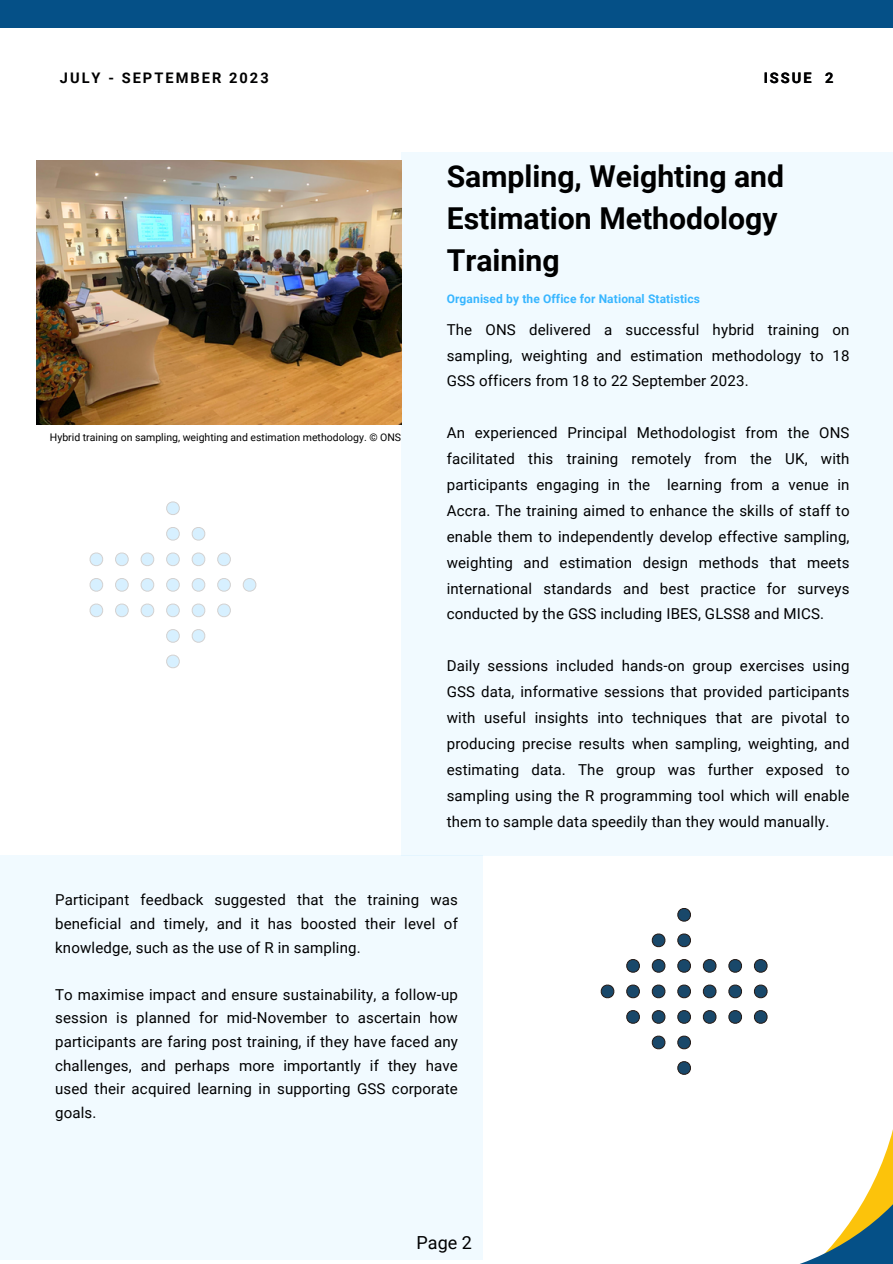
<style>
.page{position:relative;width:893px;height:1264px;background:#fff}
.page>*{position:absolute;margin:0;border:0;box-sizing:border-box;transform-origin:0 0}
.t1{font:700 30.15px/41.7px "Roboto";color:#000}
.t2{font:18px "Roboto";color:#000}
.t3{font:15px/25.8px "Roboto";letter-spacing:.01em;color:#000;text-align:justify}
.t4{font:700 14.55px "Roboto";letter-spacing:.14em;color:#000001}
.t5{font:700 12px "Roboto";letter-spacing:.01em;color:#38b6ff}
.t6{font:10.5px "Roboto";color:#000}
</style>
<div class="page">
<div style="left:0;top:855px;width:483px;height:404px;background:#f1faff"></div>
<div style="left:401px;top:153px;width:491px;height:702px;background:#f1faff"></div>
<svg style="left:166px;top:501px;width:14px;height:14px"></svg>
<svg style="left:166px;top:527px;width:14px;height:14px"></svg>
<svg style="left:191px;top:527px;width:14px;height:14px"></svg>
<svg style="left:90px;top:552px;width:13px;height:14px"></svg>
<svg style="left:115px;top:552px;width:14px;height:14px"></svg>
<svg style="left:140px;top:552px;width:14px;height:14px"></svg>
<svg style="left:166px;top:552px;width:14px;height:14px"></svg>
<svg style="left:191px;top:552px;width:14px;height:14px"></svg>
<svg style="left:217px;top:552px;width:14px;height:14px"></svg>
<svg style="left:90px;top:578px;width:13px;height:14px"></svg>
<svg style="left:115px;top:578px;width:14px;height:14px"></svg>
<svg style="left:140px;top:578px;width:14px;height:14px"></svg>
<svg style="left:166px;top:578px;width:14px;height:14px"></svg>
<svg style="left:191px;top:578px;width:14px;height:14px"></svg>
<svg style="left:217px;top:578px;width:14px;height:14px"></svg>
<svg style="left:242px;top:578px;width:14px;height:14px"></svg>
<svg style="left:90px;top:603px;width:13px;height:14px"></svg>
<svg style="left:115px;top:603px;width:14px;height:14px"></svg>
<svg style="left:140px;top:603px;width:14px;height:14px"></svg>
<svg style="left:166px;top:603px;width:14px;height:14px"></svg>
<svg style="left:191px;top:603px;width:14px;height:14px"></svg>
<svg style="left:217px;top:603px;width:14px;height:14px"></svg>
<svg style="left:166px;top:629px;width:14px;height:14px"></svg>
<svg style="left:191px;top:629px;width:14px;height:14px"></svg>
<svg style="left:166px;top:654px;width:14px;height:14px"></svg>
<img style="left:37px;top:160px;width:364px;height:264px">
<div style="left:0;top:0;width:892px;height:28px;background:#055087"></div>
<svg style="left:677px;top:908px;width:14px;height:13px"></svg>
<svg style="left:677px;top:933px;width:14px;height:14px"></svg>
<svg style="left:651px;top:933px;width:14px;height:14px"></svg>
<svg style="left:753px;top:959px;width:14px;height:13px"></svg>
<svg style="left:728px;top:959px;width:14px;height:13px"></svg>
<svg style="left:702px;top:959px;width:14px;height:13px"></svg>
<svg style="left:677px;top:959px;width:14px;height:13px"></svg>
<svg style="left:651px;top:959px;width:14px;height:13px"></svg>
<svg style="left:626px;top:959px;width:14px;height:13px"></svg>
<svg style="left:753px;top:984px;width:14px;height:14px"></svg>
<svg style="left:728px;top:984px;width:14px;height:14px"></svg>
<svg style="left:702px;top:984px;width:14px;height:14px"></svg>
<svg style="left:677px;top:984px;width:14px;height:14px"></svg>
<svg style="left:651px;top:984px;width:14px;height:14px"></svg>
<svg style="left:626px;top:984px;width:14px;height:14px"></svg>
<svg style="left:600px;top:984px;width:14px;height:14px"></svg>
<svg style="left:702px;top:1010px;width:190px;height:253px"></svg>
<svg style="left:677px;top:1010px;width:14px;height:13px"></svg>
<svg style="left:651px;top:1010px;width:14px;height:13px"></svg>
<svg style="left:626px;top:1010px;width:14px;height:13px"></svg>
<svg style="left:677px;top:1035px;width:14px;height:14px"></svg>
<svg style="left:651px;top:1035px;width:14px;height:14px"></svg>
<svg style="left:677px;top:1061px;width:14px;height:14px"></svg>
<h4 class="t4" style="left:60px;top:70px;width:210px">JULY - SEPTEMBER 2023</h4>
<h4 class="t4" style="left:763px;top:70px;width:71px">ISSUE 2</h4>
<h3 class="t1" style="left:446px;top:156px;width:339px">Sampling, Weighting and<br>Estimation Methodology<br>Training</h3>
<p class="t6" style="left:50px;top:431px;width:353px">Hybrid training on sampling, weighting and estimation methodology. © ONS</p>
<h4 class="t5" style="left:446px;top:292px;width:255px">Organised by the Office for National Statistics</h4>
<h3 class="t3" style="left:446px;top:316px;width:404px">The ONS delivered a successful hybrid training on sampling, weighting and estimation methodology to 18<br>GSS officers from 18 to 22 September 2023.</h3>
<h1 class="t3" style="left:446px;top:420px;width:404px">An experienced Principal Methodologist from the ONS facilitated this training remotely from the UK, with participants engaging in the learning from a venue in Accra. The training aimed to enhance the skills of staff to enable them to independently develop effective sampling, weighting and estimation design methods that meets international standards and best practice for surveys conducted by the GSS including IBES, GLSS8 and MICS.</h1>
<h5 class="t3" style="left:446px;top:653px;width:404px">Daily sessions included hands-on group exercises using GSS data, informative sessions that provided participants with useful insights into techniques that are pivotal to producing precise results when sampling, weighting, and estimating data. The group was further exposed to sampling using the R programming tool which will enable them to sample data speedily than they would manually.</h5>
<h4 class="t3" style="left:55px;top:888px;width:404px;line-height:23.7px">Participant feedback suggested that the training was beneficial and timely, and it has boosted their level of knowledge, such as the use of R in sampling.</h4>
<h4 class="t3" style="left:55px;top:982px;width:404px;line-height:23.7px">To maximise impact and ensure sustainability, a follow-up session is planned for mid-November to ascertain how participants are faring post training, if they have faced any challenges, and perhaps more importantly if they have used their acquired learning in supporting GSS corporate goals.</h4>
<p class="t2" style="left:416px;top:1232px;width:57px">Page 2</p>
</div>
